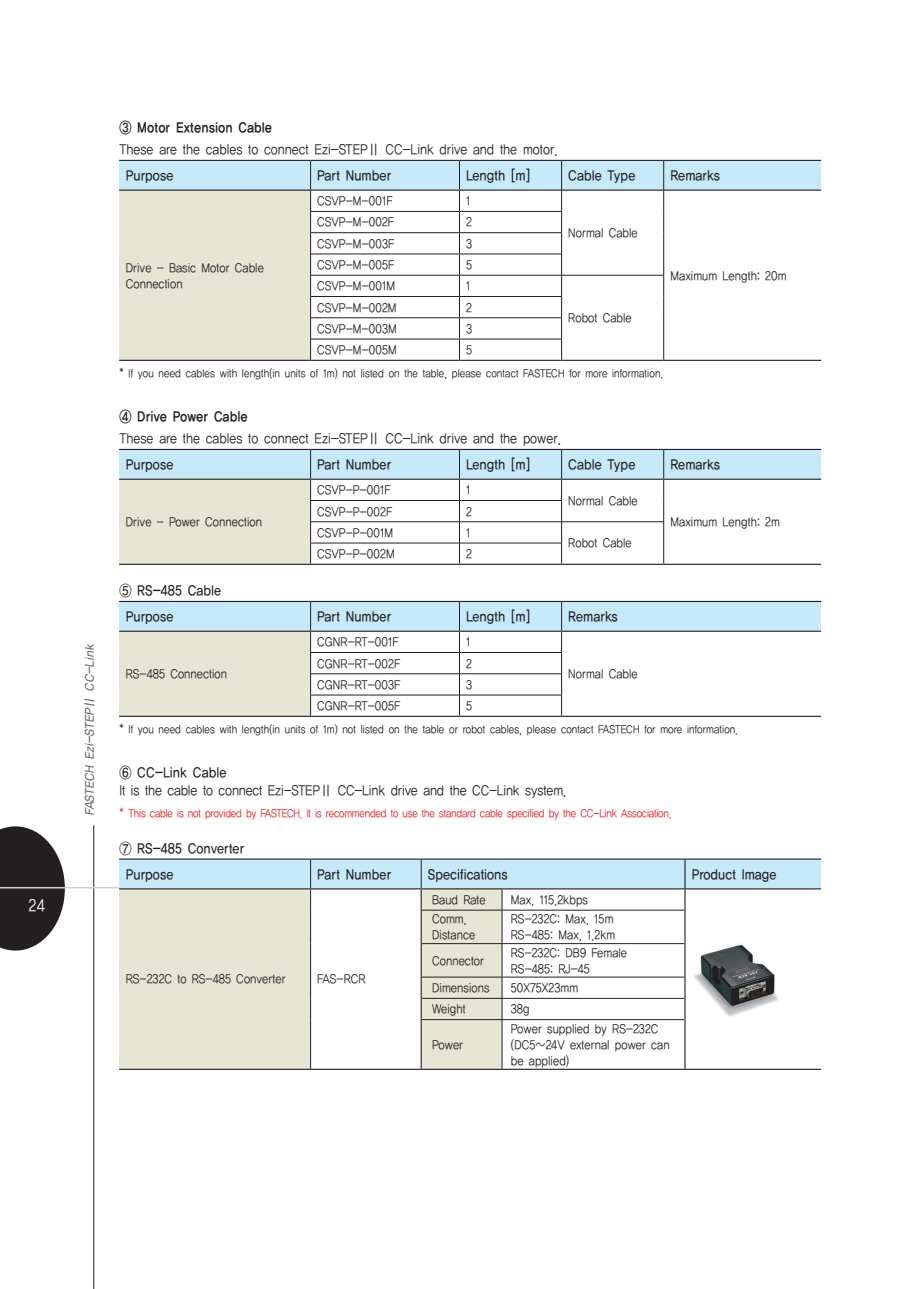
<style>
.page{position:relative;width:919px;height:1289px;background:#fff}
.page>*{position:absolute;margin:0;border:0;box-sizing:border-box;transform-origin:0 0}
.t1{font:18px "YDIYGO120 KSCPC EUC H";color:#fff;scale:.85 1}
.국문_8_5pt_굵게_가운데_정렬{font:15px "YDIYGO130 KSCPC EUC H";letter-spacing:-.05em;color:#231f20;scale:.85 1}
.t2{font:15px "YDIYGO120 KSCPC EUC H";letter-spacing:-.05em;color:#231f20;scale:.85 1}
.t3{font:15px "YDIYGO140 KSCPC EUC H";letter-spacing:-.05em;color:#231f20;scale:.85 1}
.국문_8_5pt_굵게_가운데_정렬-2{font:13.5px/16.2px "YDIYGO120 KSCPC EUC H";letter-spacing:-.05em;color:#231f20;scale:.85 1}
.영문_품번_표기_ARIAL_8_5pt{font:13.5px "YDIYGO120 KSCPC EUC H";letter-spacing:-.05em;color:#231f20;scale:.85 1}
.국문_8_5pt_가운데_정렬{font:13.5px "YDIYGO120 KSCPC EUC H";letter-spacing:-.05em;color:#231f20;scale:.85 1}
.t4{font:italic 12.9px "YDIYGO130 KSCPC EUC H";color:#6c6d70;scale:.94 1}
.t5{font:12px "YDIYGO120 KSCPC EUC H";letter-spacing:-.05em;color:#231f20;scale:.85 1}
.t6{font:12px "YDIYGO120 KSCPC EUC H";letter-spacing:-.08em;color:#ee1d23;scale:.85 1}
</style>
<div class="page">
<svg style="left:0;top:826px;width:65px;height:124px"></svg>
<hr style="left:93px;top:825px;width:1px;height:463px;background:#231f20">
<hr style="left:0;top:887px;width:119px;height:1px;background:#d1d2d4">
<hr style="left:119px;top:360px;width:191px;height:1px;background:#231f20">
<hr style="left:310px;top:360px;width:149px;height:1px;background:#231f20">
<hr style="left:459px;top:360px;width:102px;height:1px;background:#231f20">
<hr style="left:561px;top:360px;width:102px;height:1px;background:#231f20">
<hr style="left:663px;top:360px;width:158px;height:1px;background:#231f20">
<svg style="left:119px;top:160px;width:702px;height:200px"></svg>
<hr style="left:561px;top:275px;width:102px;height:1px;background:#231f20">
<hr style="left:119px;top:563px;width:191px;height:2px;background:#231f20">
<hr style="left:663px;top:563px;width:158px;height:2px;background:#231f20">
<hr style="left:561px;top:563px;width:102px;height:2px;background:#231f20">
<hr style="left:310px;top:563px;width:149px;height:2px;background:#231f20">
<hr style="left:459px;top:563px;width:102px;height:2px;background:#231f20">
<svg style="left:119px;top:449px;width:702px;height:115px"></svg>
<hr style="left:119px;top:715px;width:191px;height:2px;background:#231f20">
<hr style="left:310px;top:715px;width:149px;height:2px;background:#231f20">
<hr style="left:459px;top:715px;width:102px;height:2px;background:#231f20">
<hr style="left:561px;top:715px;width:260px;height:2px;background:#231f20">
<svg style="left:119px;top:601px;width:702px;height:115px"></svg>
<hr style="left:421px;top:858px;width:81px;height:1px;background:#231f20">
<hr style="left:502px;top:858px;width:183px;height:1px;background:#231f20">
<hr style="left:685px;top:858px;width:136px;height:1px;background:#231f20">
<hr style="left:119px;top:858px;width:191px;height:1px;background:#231f20">
<hr style="left:310px;top:858px;width:111px;height:1px;background:#231f20">
<svg style="left:119px;top:859px;width:702px;height:210px"></svg>
<img style="left:691px;top:940px;width:91px;height:77px">
<h1 class="t1" style="left:28px;top:895px;width:21px">24</h1>
<p class="t4" style="left:83px;top:816px;width:187px;rotate:-90deg">FASTECH Ezi-STEPⅡ CC-Link</p>
<p class="t3" style="left:119px;top:119px;width:182px">③ Motor Extension Cable</p>
<p class="t2" style="left:119px;top:141px;width:518px">These are the cables to connect Ezi-STEPⅡ CC-Link drive and the motor.</p>
<p class="국문_8_5pt_굵게_가운데_정렬" style="left:125px;top:167px;width:58px">Purpose</p>
<p class="국문_8_5pt_굵게_가운데_정렬" style="left:317px;top:167px;width:89px">Part Number</p>
<p class="국문_8_5pt_굵게_가운데_정렬" style="left:466px;top:167px;width:78px">Length [m]</p>
<p class="국문_8_5pt_굵게_가운데_정렬" style="left:568px;top:167px;width:81px">Cable Type</p>
<p class="국문_8_5pt_굵게_가운데_정렬" style="left:670px;top:167px;width:61px">Remarks</p>
<p class="국문_8_5pt_굵게_가운데_정렬-2" style="left:125px;top:259px;width:165px">Drive - Basic Motor Cable</p>
<p class="국문_8_5pt_굵게_가운데_정렬-2" style="left:125px;top:276px;width:69px">Connection</p>
<p class="영문_품번_표기_ARIAL_8_5pt" style="left:317px;top:194px;width:91px">CSVP-M-001F</p>
<p class="영문_품번_표기_ARIAL_8_5pt" style="left:466px;top:194px;width:7px">1</p>
<p class="영문_품번_표기_ARIAL_8_5pt" style="left:317px;top:215px;width:93px">CSVP-M-002F</p>
<p class="영문_품번_표기_ARIAL_8_5pt" style="left:466px;top:215px;width:9px">2</p>
<p class="영문_품번_표기_ARIAL_8_5pt" style="left:317px;top:236px;width:93px">CSVP-M-003F</p>
<p class="영문_품번_표기_ARIAL_8_5pt" style="left:466px;top:236px;width:9px">3</p>
<p class="영문_품번_표기_ARIAL_8_5pt" style="left:317px;top:257px;width:93px">CSVP-M-005F</p>
<p class="영문_품번_표기_ARIAL_8_5pt" style="left:466px;top:257px;width:9px">5</p>
<p class="영문_품번_표기_ARIAL_8_5pt" style="left:317px;top:279px;width:94px">CSVP-M-001M</p>
<p class="영문_품번_표기_ARIAL_8_5pt" style="left:466px;top:279px;width:7px">1</p>
<p class="국문_8_5pt_가운데_정렬" style="left:568px;top:226px;width:84px">Normal Cable</p>
<p class="국문_8_5pt_가운데_정렬" style="left:670px;top:268px;width:139px">Maximum Length: 20m</p>
<p class="영문_품번_표기_ARIAL_8_5pt" style="left:317px;top:300px;width:96px">CSVP-M-002M</p>
<p class="영문_품번_표기_ARIAL_8_5pt" style="left:466px;top:300px;width:9px">2</p>
<p class="영문_품번_표기_ARIAL_8_5pt" style="left:317px;top:321px;width:96px">CSVP-M-003M</p>
<p class="영문_품번_표기_ARIAL_8_5pt" style="left:466px;top:321px;width:9px">3</p>
<p class="영문_품번_표기_ARIAL_8_5pt" style="left:317px;top:342px;width:96px">CSVP-M-005M</p>
<p class="영문_품번_표기_ARIAL_8_5pt" style="left:466px;top:342px;width:9px">5</p>
<p class="t5" style="left:119px;top:367px;width:642px">* If you need cables with length(in units of 1m) not listed on the table, please contact FASTECH for more information.</p>
<p class="t3" style="left:119px;top:408px;width:153px">④ Drive Power Cable</p>
<p class="t2" style="left:119px;top:430px;width:522px">These are the cables to connect Ezi-STEPⅡ CC-Link drive and the power.</p>
<p class="국문_8_5pt_굵게_가운데_정렬" style="left:125px;top:456px;width:58px">Purpose</p>
<p class="국문_8_5pt_굵게_가운데_정렬" style="left:317px;top:456px;width:89px">Part Number</p>
<p class="국문_8_5pt_굵게_가운데_정렬" style="left:466px;top:456px;width:78px">Length [m]</p>
<p class="국문_8_5pt_굵게_가운데_정렬" style="left:568px;top:456px;width:81px">Cable Type</p>
<p class="국문_8_5pt_굵게_가운데_정렬" style="left:670px;top:456px;width:61px">Remarks</p>
<p class="국문_8_5pt_가운데_정렬" style="left:568px;top:311px;width:77px">Robot Cable</p>
<p class="국문_8_5pt_굵게_가운데_정렬-2" style="left:125px;top:514px;width:162px">Drive - Power Connection</p>
<p class="영문_품번_표기_ARIAL_8_5pt" style="left:317px;top:483px;width:89px">CSVP-P-001F</p>
<p class="영문_품번_표기_ARIAL_8_5pt" style="left:466px;top:483px;width:7px">1</p>
<p class="영문_품번_표기_ARIAL_8_5pt" style="left:317px;top:504px;width:91px">CSVP-P-002F</p>
<p class="영문_품번_표기_ARIAL_8_5pt" style="left:466px;top:504px;width:9px">2</p>
<p class="영문_품번_표기_ARIAL_8_5pt" style="left:317px;top:525px;width:91px">CSVP-P-001M</p>
<p class="영문_품번_표기_ARIAL_8_5pt" style="left:466px;top:525px;width:7px">1</p>
<p class="영문_품번_표기_ARIAL_8_5pt" style="left:317px;top:546px;width:93px">CSVP-P-002M</p>
<p class="영문_품번_표기_ARIAL_8_5pt" style="left:466px;top:546px;width:9px">2</p>
<p class="국문_8_5pt_가운데_정렬" style="left:568px;top:493px;width:84px">Normal Cable</p>
<p class="국문_8_5pt_가운데_정렬" style="left:568px;top:536px;width:77px">Robot Cable</p>
<p class="국문_8_5pt_굵게_가운데_정렬" style="left:119px;top:582px;width:122px">⑤ RS-485 Cable</p>
<p class="국문_8_5pt_굵게_가운데_정렬" style="left:125px;top:608px;width:58px">Purpose</p>
<p class="국문_8_5pt_굵게_가운데_정렬" style="left:317px;top:608px;width:89px">Part Number</p>
<p class="국문_8_5pt_굵게_가운데_정렬" style="left:466px;top:608px;width:78px">Length [m]</p>
<p class="국문_8_5pt_굵게_가운데_정렬" style="left:568px;top:608px;width:61px">Remarks</p>
<p class="영문_품번_표기_ARIAL_8_5pt" style="left:317px;top:635px;width:98px">CGNR-RT-001F</p>
<p class="영문_품번_표기_ARIAL_8_5pt" style="left:466px;top:635px;width:7px">1</p>
<p class="국문_8_5pt_가운데_정렬" style="left:670px;top:514px;width:131px">Maximum Length: 2m</p>
<p class="영문_품번_표기_ARIAL_8_5pt" style="left:317px;top:656px;width:100px">CGNR-RT-002F</p>
<p class="영문_품번_표기_ARIAL_8_5pt" style="left:466px;top:656px;width:9px">2</p>
<p class="영문_품번_표기_ARIAL_8_5pt" style="left:317px;top:677px;width:100px">CGNR-RT-003F</p>
<p class="영문_품번_표기_ARIAL_8_5pt" style="left:466px;top:677px;width:9px">3</p>
<p class="영문_품번_표기_ARIAL_8_5pt" style="left:317px;top:698px;width:100px">CGNR-RT-005F</p>
<p class="영문_품번_표기_ARIAL_8_5pt" style="left:466px;top:698px;width:9px">5</p>
<p class="t5" style="left:119px;top:723px;width:730px">* If you need cables with length(in units of 1m) not listed on the table or robot cables, please contact FASTECH for more information.</p>
<p class="국문_8_5pt_굵게_가운데_정렬" style="left:119px;top:764px;width:128px">⑥ CC-Link Cable</p>
<p class="t2" style="left:119px;top:782px;width:528px">It is the cable to connect Ezi-STEPⅡ CC-Link drive and the CC-Link system.</p>
<p class="t6" style="left:119px;top:806px;width:651px">* This cable is not provided by FASTECH. It is recommended to use the standard cable specified by the CC-Link Association.</p>
<p class="국문_8_5pt_굵게_가운데_정렬" style="left:119px;top:839px;width:149px">⑦ RS-485 Converter</p>
<p class="국문_8_5pt_굵게_가운데_정렬" style="left:125px;top:866px;width:58px">Purpose</p>
<p class="국문_8_5pt_굵게_가운데_정렬" style="left:317px;top:866px;width:89px">Part Number</p>
<p class="국문_8_5pt_굵게_가운데_정렬" style="left:427px;top:866px;width:96px">Specifications</p>
<p class="국문_8_5pt_굵게_가운데_정렬" style="left:691px;top:866px;width:102px">Product Image</p>
<p class="국문_8_5pt_굵게_가운데_정렬-2" style="left:125px;top:666px;width:121px">RS-485 Connection</p>
<p class="국문_8_5pt_가운데_정렬" style="left:568px;top:666px;width:84px">Normal Cable</p>
<p class="국문_8_5pt_굵게_가운데_정렬-2" style="left:125px;top:971px;width:190px">RS-232C to RS-485 Converter</p>
<p class="영문_품번_표기_ARIAL_8_5pt" style="left:317px;top:972px;width:59px">FAS-RCR</p>
<p class="국문_8_5pt_굵게_가운데_정렬-2" style="left:432px;top:892px;width:65px">Baud Rate</p>
<p class="국문_8_5pt_굵게_가운데_정렬-2" style="left:510px;top:892px;width:93px">Max. 115.2kbps</p>
<p class="국문_8_5pt_굵게_가운데_정렬-2" style="left:432px;top:911px;width:43px">Comm.</p>
<p class="국문_8_5pt_굵게_가운데_정렬-2" style="left:432px;top:927px;width:53px">Distance</p>
<p class="국문_8_5pt_굵게_가운데_정렬-2" style="left:510px;top:911px;width:123px">RS-232C: Max. 15m</p>
<p class="국문_8_5pt_굵게_가운데_정렬-2" style="left:510px;top:927px;width:125px">RS-485: Max. 1.2km</p>
<p class="국문_8_5pt_굵게_가운데_정렬-2" style="left:432px;top:952px;width:63px">Connector</p>
<p class="국문_8_5pt_굵게_가운데_정렬-2" style="left:510px;top:944px;width:139px">RS-232C: DB9 Female</p>
<p class="국문_8_5pt_굵게_가운데_정렬-2" style="left:510px;top:960px;width:95px">RS-485: RJ-45</p>
<p class="국문_8_5pt_굵게_가운데_정렬-2" style="left:432px;top:980px;width:70px">Dimensions</p>
<p class="국문_8_5pt_굵게_가운데_정렬-2" style="left:510px;top:980px;width:81px">50X75X23mm</p>
<p class="국문_8_5pt_굵게_가운데_정렬-2" style="left:432px;top:1001px;width:42px">Weight</p>
<p class="국문_8_5pt_굵게_가운데_정렬-2" style="left:510px;top:1001px;width:24px">38g</p>
<p class="국문_8_5pt_굵게_가운데_정렬-2" style="left:432px;top:1036px;width:39px">Power</p>
<p class="국문_8_5pt_굵게_가운데_정렬-2" style="left:510px;top:1020px;width:176px">Power supplied by RS-232C</p>
<p class="국문_8_5pt_굵게_가운데_정렬-2" style="left:510px;top:1036px;width:189px">(DC5~24V external power can be applied)</p>
</div>
